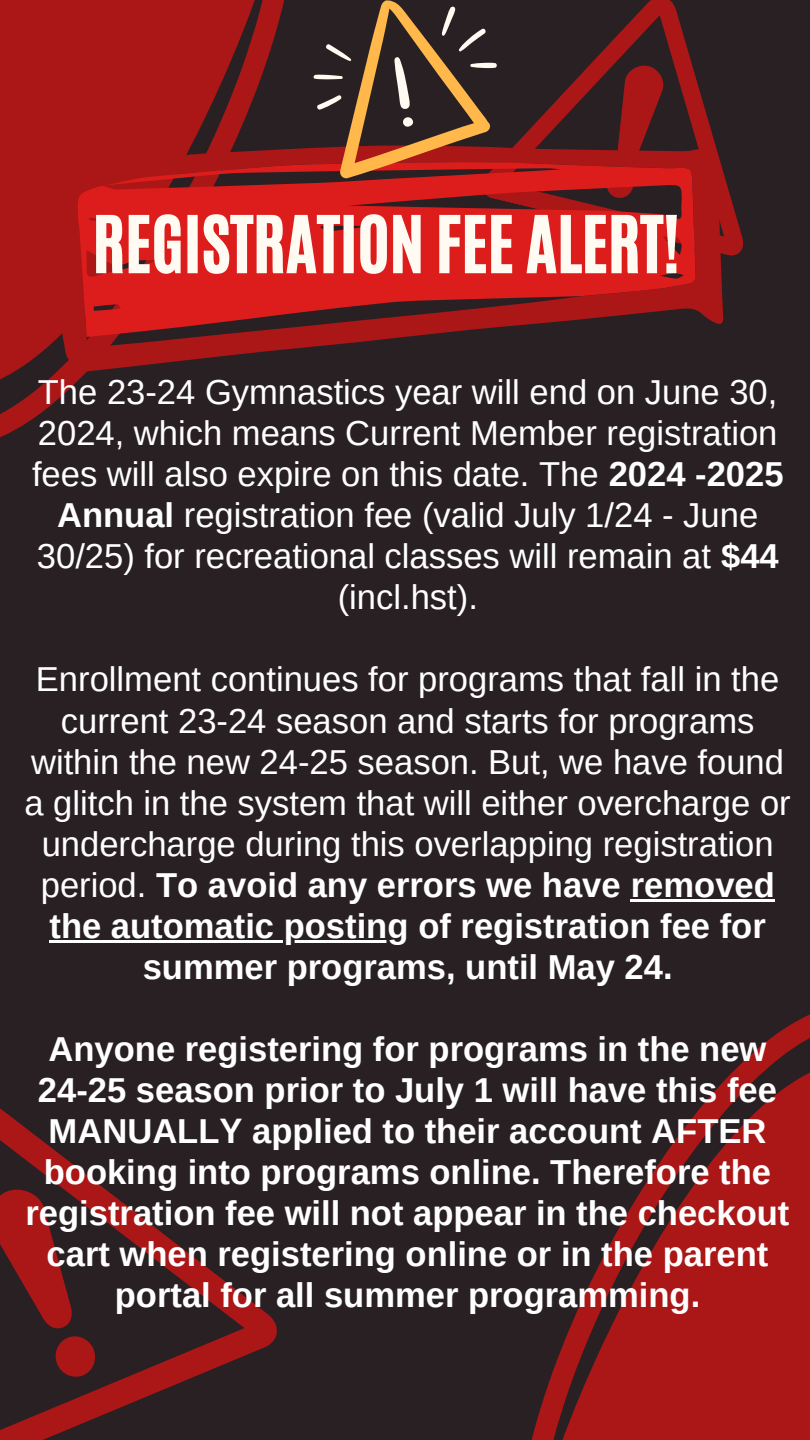
<style>
.page{position:relative;width:810px;height:1440px;background:#292024}
.page>*{position:absolute;margin:0;border:0;box-sizing:border-box;transform-origin:0 0}
.t1{font:66px "CA Generated";color:#fffaf2}
.t2{font:34.6px/41.1px "Arimo";color:#fff;text-align:center}
.t3{font:700 34.6px/41.1px "Arimo";color:#fff;text-align:center}
.s1{font-weight:700}
</style>
<div class="page">
<svg style="left:0;top:0;width:284px;height:437px;fill:#ab1616"></svg>
<svg style="left:515px;top:0;width:229px;height:256px"></svg>
<svg style="left:604px;top:61px;width:64px;height:84px"></svg>
<svg style="left:54px;top:145px;width:670px;height:227px;fill:#ab1616"></svg>
<svg style="left:78px;top:162px;width:618px;height:175px;background:#bb1b1c"></svg>
<svg style="left:531px;top:899px;width:279px;height:541px"></svg>
<svg style="left:0;top:1108px;width:277px;height:332px"></svg>
<svg style="left:0;top:1180px;width:101px;height:203px"></svg>
<svg style="left:313px;top:0;width:184px;height:179px"></svg>
<hr style="left:631px;top:899px;width:144px;height:3px;background:#fff">
<hr style="left:50px;top:940px;width:359px;height:3px;background:#fff">
<p class="t1" style="left:93px;top:197px;width:589px">REGISTRATION FEE ALERT!</p>
<p class="t2" style="left:32px;top:371px;width:753px">The 23-24 Gymnastics year will end on June 30, 2024, which means Current Member registration fees will also expire on this date. The <span class="s1">2024 -2025<br>Annual</span> registration fee (valid July 1/24 - June 30/25) for recreational classes will remain at <span class="s1">$44 </span>(incl.hst).</p>
<p class="t2" style="left:24px;top:659px;width:768px">Enrollment continues for programs that fall in the current 23-24 season and starts for programs within the new 24-25 season. But, we have found a glitch in the system that will either overcharge or undercharge during this overlapping registration period. <span class="s1">To avoid any errors we have removed</span></p>
<p class="t3" style="left:50px;top:905px;width:718px">the automatic posting of registration fee for summer programs, until May 24.</p>
<p class="t3" style="left:26px;top:1028px;width:765px">Anyone registering for programs in the new 24-25 season prior to July 1 will have this fee MANUALLY applied to their account AFTER booking into programs online. Therefore the registration fee will not appear in the checkout cart when registering online or in the parent portal for all summer programming.</p>
</div>
